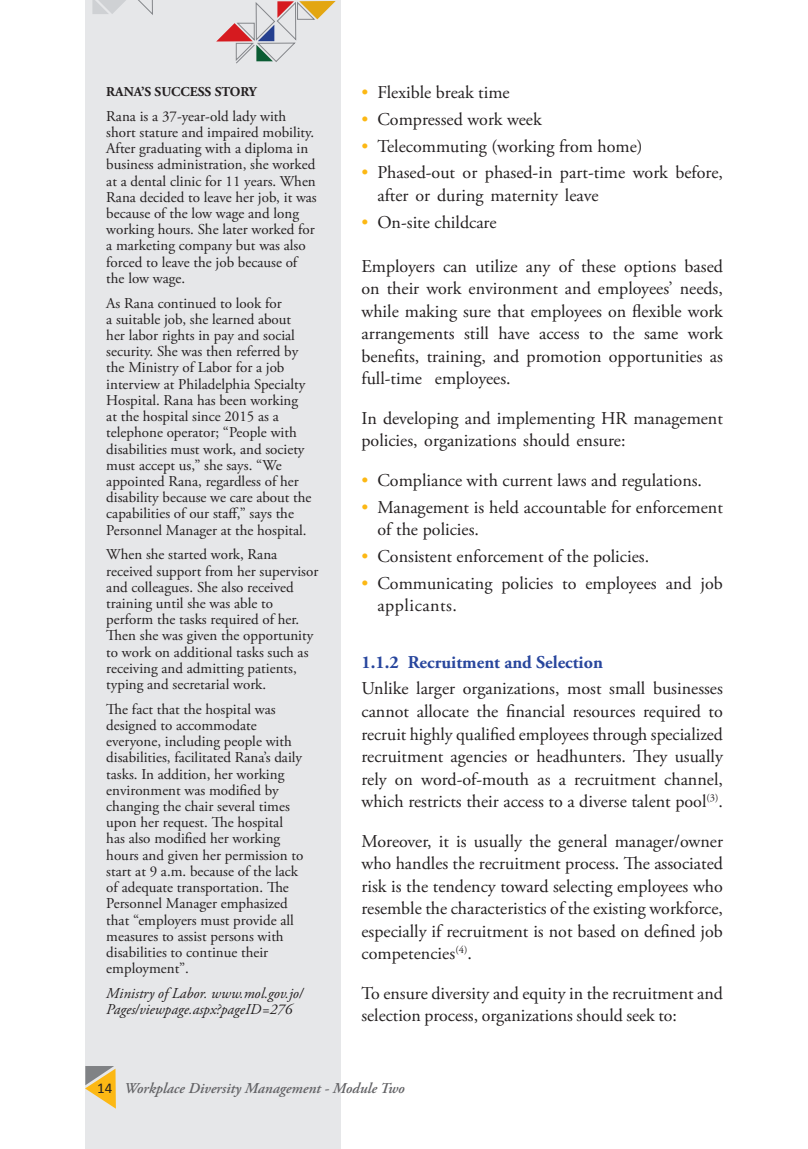
<style>
.page{position:relative;width:808px;height:1149px;background:#fff}
.page>*{position:absolute;margin:0;border:0;box-sizing:border-box;transform-origin:0 0}
.t1{font:18px/22.5px "Adobe Garamond Pro";color:#231f20}
.t2{font:700 18px "Adobe Garamond Pro";color:#28469d}
.t3{font:15px/16.2px "Adobe Garamond Pro";color:#231f20}
.t4{font:italic 15px/16.2px "Adobe Garamond Pro";color:#231f20}
.t5{font:italic 600 15px "Adobe Garamond Pro";color:#636366}
.t6{font:700 13.5px "Adobe Garamond Pro";color:#231f20}
.s1{color:#fcb814}
.s2{font-family:"Calibri";font-weight:400;font-style:normal;color:#231f20}
</style>
<div class="page">
<div style="left:85px;top:0;width:255px;height:1148px;background:#e6e7e9"></div>
<svg style="left:92px;top:0;width:61px;height:15px"></svg>
<svg style="left:216px;top:1px;width:120px;height:63px"></svg>
<svg style="left:85px;top:1066px;width:31px;height:42px"></svg>
<p class="t6" style="left:106px;top:84px;width:152px">RANA’S SUCCESS STORY</p>
<p class="t3" style="left:106px;top:108px;width:212px">Rana is a 37-year-old lady with short stature and impaired mobility.<br>After graduating with a diploma in business administration, she worked at a dental clinic for 11 years. When<br>Rana decided to leave her job, it was because of the low wage and long working hours. She later worked for a marketing company but was also forced to leave the job because of the low wage.</p>
<p class="t3" style="left:106px;top:295px;width:207px">As Rana continued to look for<br>a suitable job, she learned about her labor rights in pay and social security. She was then referred by the Ministry of Labor for a job interview at Philadelphia Specialty Hospital. Rana has been working at the hospital since 2015 as a telephone operator; “People with disabilities must work, and society must accept us,” she says. “We appointed Rana, regardless of her disability because we care about the capabilities of our staff,” says the Personnel Manager at the hospital.</p>
<p class="t3" style="left:106px;top:547px;width:214px">When she started work, Rana received support from her supervisor and colleagues. She also received training until she was able to perform the tasks required of her.<br>Then she was given the opportunity to work on additional tasks such as receiving and admitting patients, typing and secretarial work.</p>
<p class="t3" style="left:106px;top:701px;width:199px">The fact that the hospital was designed to accommodate everyone, including people with disabilities, facilitated Rana’s daily tasks. In addition, her working environment was modified by changing the chair several times upon her request. The hospital has also modified her working hours and given her permission to start at 9 a.m. because of the lack of adequate transportation. The<br>Personnel Manager emphasized that “employers must provide all measures to assist persons with disabilities to continue their employment”.</p>
<p class="t4" style="left:106px;top:985px;width:198px">Ministry of Labor. www.mol.gov.jo/<br>Pages/viewpage.aspx?pageID=276</p>
<p class="t1" style="left:361px;top:82px;width:150px"><span class="s1">•</span> Flexible break time</p>
<p class="t1" style="left:361px;top:109px;width:182px"><span class="s1">•</span> Compressed work week</p>
<p class="t1" style="left:361px;top:135px;width:283px"><span class="s1">•</span> Telecommuting (working from home)</p>
<p class="t1" style="left:377px;top:162px;width:347px;text-indent:-16px"><span class="s1">•</span> Phased-out or phased-in part-time work before, after or during maternity leave</p>
<p class="t1" style="left:361px;top:211px;width:137px"><span class="s1">•</span> On-site childcare</p>
<p class="t1" style="left:361px;top:255px;width:363px;text-align:justify">Employers can utilize any of these options based on their work environment and employees’ needs, while making sure that employees on flexible work arrangements still have access to the same work benefits, training, and promotion opportunities as full-time employees.</p>
<p class="t1" style="left:361px;top:407px;width:363px">In developing and implementing HR management policies, organizations should ensure:</p>
<p class="t1" style="left:361px;top:469px;width:340px"><span class="s1">•</span> Compliance with current laws and regulations.</p>
<p class="t1" style="left:377px;top:496px;width:347px;text-indent:-16px"><span class="s1">•</span> Management is held accountable for enforcement of the policies.</p>
<p class="t1" style="left:361px;top:545px;width:287px"><span class="s1">•</span> Consistent enforcement of the policies.</p>
<p class="t1" style="left:377px;top:572px;width:347px;text-indent:-16px"><span class="s1">•</span> Communicating policies to employees and job applicants.</p>
<p class="t2" style="left:361px;top:651px;width:243px">1.1.2 Recruitment and Selection</p>
<p class="t1" style="left:361px;top:678px;width:363px;text-align:justify">Unlike larger organizations, most small businesses cannot allocate the financial resources required to recruit highly qualified employees through specialized recruitment agencies or headhunters. They usually rely on word-of-mouth as a recruitment channel, which restricts their access to a diverse talent pool<sup>(3)</sup>.</p>
<p class="t1" style="left:361px;top:830px;width:363px;text-align:justify">Moreover, it is usually the general manager/owner who handles the recruitment process. The associated risk is the tendency toward selecting employees who resemble the characteristics of the existing workforce, especially if recruitment is not based on defined job competencies<sup>(4)</sup>.</p>
<p class="t1" style="left:361px;top:982px;width:363px">To ensure diversity and equity in the recruitment and selection process, organizations should seek to:</p>
<p class="t5" style="left:97px;top:1079px;width:158px"><span class="s2">14</span> Workplace Diversity Mana</p>
<p class="t5" style="left:280px;top:1079px;width:126px">gement - Module Two</p>
</div>
